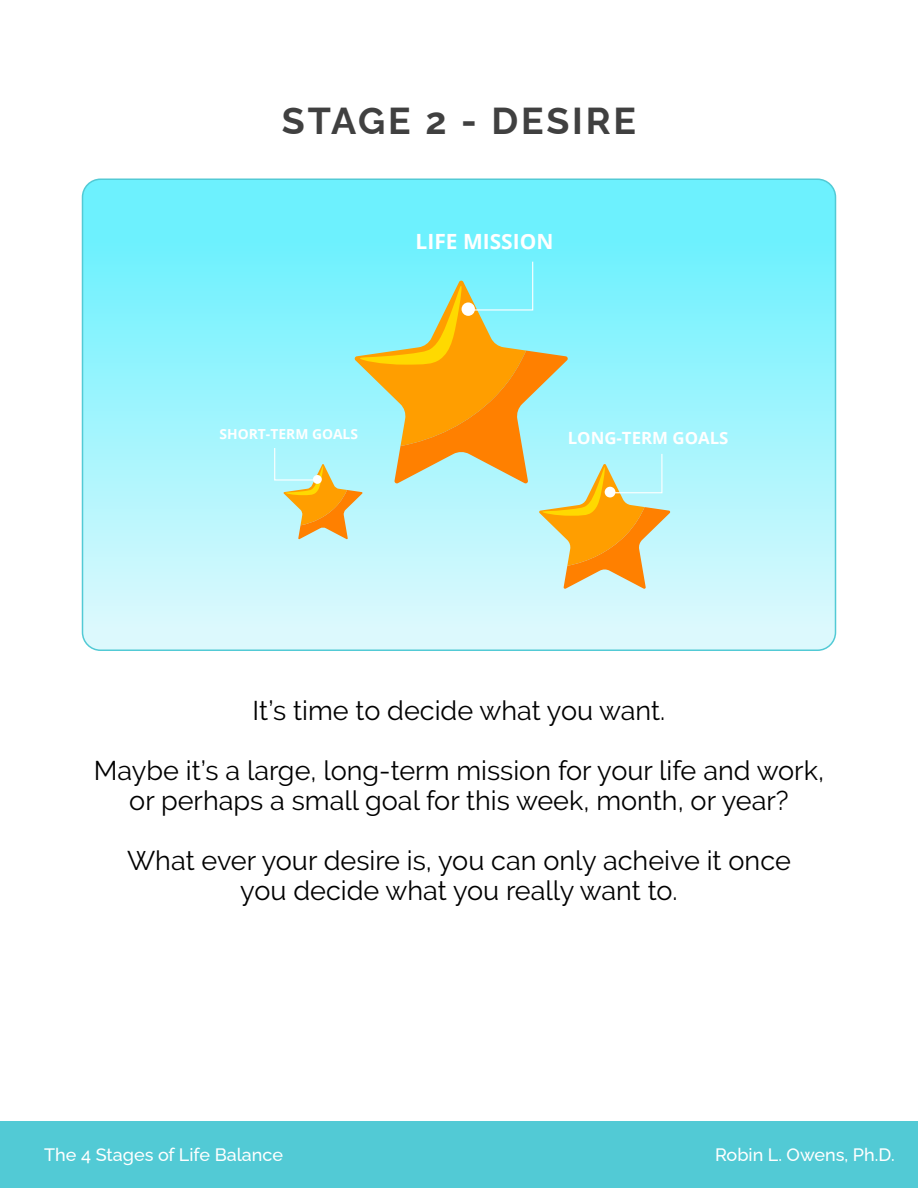
<style>
.page{position:relative;width:918px;height:1188px;background:#fff}
.page>*{position:absolute;margin:0;border:0;box-sizing:border-box;transform-origin:0 0}
.t1{font:100 37.5px "Raleway";letter-spacing:.075em;color:#404040}
.t2{font:27px/30px "Raleway";color:#000;text-align:center}
.t3{font:700 21px "Open Sans";color:#fff}
.t4{font:100 18px "Raleway";color:#fff}
.t5{font:700 16.8px "Open Sans";color:#fff}
.t6{font:700 13.8px "Open Sans";color:#fff}
</style>
<div class="page">
<svg style="left:82px;top:181px;width:754px;height:469px;background:#9ef4fd"></svg>
<svg style="left:274px;top:261px;width:397px;height:328px;background:#b5dfc5"></svg>
<div style="left:0;top:1121px;width:918px;height:67px;background:#52cad5"></div>
<p class="t1" style="left:282px;top:91px;width:356px">STAGE 2 - DESIRE</p>
<p class="t3" style="left:416px;top:227px;width:139px">LIFE MISSION</p>
<p class="t6" style="left:220px;top:425px;width:140px">SHORT-TERM GOALS</p>
<p class="t5" style="left:568px;top:426px;width:162px">LONG-TERM GOALS</p>
<p class="t2" style="left:253px;top:695px;width:414px">It’s time to decide what you want.</p>
<p class="t2" style="left:94px;top:755px;width:732px">Maybe it’s a large, long-term mission for your life and work, or perhaps a small goal for this week, month, or year?</p>
<p class="t2" style="left:127px;top:845px;width:665px">What ever your desire is, you can only acheive it once</p>
<p class="t2" style="left:240px;top:875px;width:439px">you decide what you really want to.</p>
<p class="t4" style="left:44px;top:1140px;width:240px">The 4 Stages of Life Balance</p>
<p class="t4" style="left:715px;top:1140px;width:181px">Robin L. Owens, Ph.D.</p>
</div>
